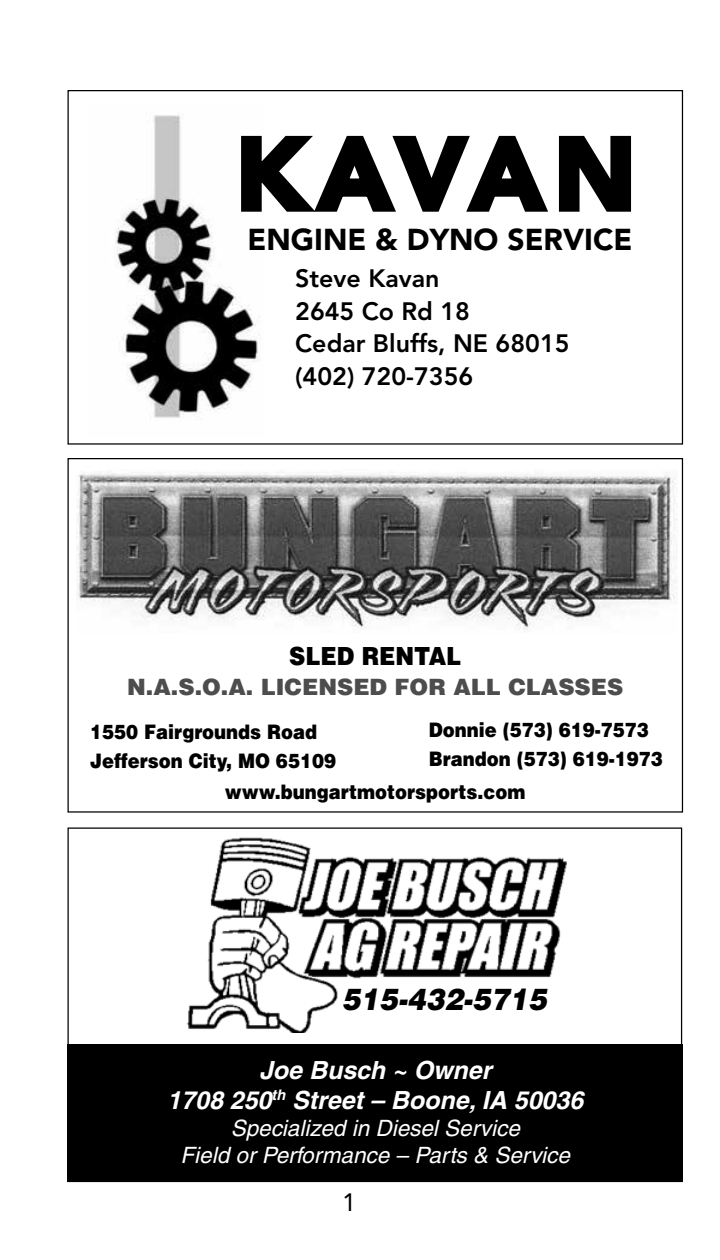
<style>
.page{position:relative;width:720px;height:1260px;background:#fff}
.page>*{position:absolute;margin:0;border:0;box-sizing:border-box;transform-origin:0 0}
.t1{font:900 100px "Avenir";letter-spacing:.07em;color:#000}
.t2{font:900 30px "Avenir";color:#000}
.t3{font:italic 900 30px "Helvetica";color:#000;scale:.93 1}
.t4{font:800 25px/32.5px "Avenir";color:#000}
.t5{font:italic 700 25px/30px "Helvetica";color:#fff;text-align:center}
.t6{font:900 25px "Helvetica";color:#000;scale:.9 1}
.t7{font:25px "Avenir";color:#000}
.t8{font:italic 22.5px/27px "Helvetica";color:#fff;text-align:center}
.t9{font:900 22.5px "Helvetica";color:#4d4d4f}
.t10{font:900 20px/28.8px "Helvetica";color:#000;scale:.9 1}
</style>
<div class="page">
<img style="left:116px;top:115px;width:143px;height:305px">
<svg style="left:239px;top:133px;width:393px;height:83px"></svg>
<img style="left:76px;top:472px;width:602px;height:158px">
<img style="left:187px;top:837px;width:380px;height:195px">
<div style="left:68px;top:1044px;width:615px;height:137px;background:#000"></div>
<h1 class="t1" style="left:236px;top:114px;width:401px">KAVAN</h1>
<h2 class="t2" style="left:248px;top:221px;width:386px">ENGINE &amp; DYNO SERVICE</h2>
<p class="t4" style="left:295px;top:262px;width:276px">Steve Kavan<br>2645 Co Rd 18<br>Cedar Bluffs, NE 68015 (402) 720-7356</p>
<p class="t6" style="left:289px;top:640px;width:193px">SLED RENTAL</p>
<p class="t9" style="left:127px;top:672px;width:498px">N.A.S.O.A. LICENSED FOR ALL CLASSES</p>
<p class="t10" style="left:90px;top:717px;width:275px">1550 Fairgrounds Road<br>Jefferson City, MO 65109</p>
<p class="t10" style="left:429px;top:715px;width:262px">Donnie (573) 619-7573<br>Brandon (573) 619-1973</p>
<p class="t10" style="left:225px;top:777px;width:336px">www.bungartmotorsports.com</p>
<h2 class="t3" style="left:342px;top:980px;width:222px">515-432-5715</h2>
<p class="t5" style="left:167px;top:1054px;width:417px">Joe Busch ~ Owner<br>1708 250<sup>th</sup> Street – Boone, IA 50036</p>
<p class="t8" style="left:181px;top:1114px;width:391px">Specialized in Diesel Service<br>Field or Performance – Parts &amp; Service</p>
<p class="t7" style="left:342px;top:1188px;width:15px">1</p>
</div>
